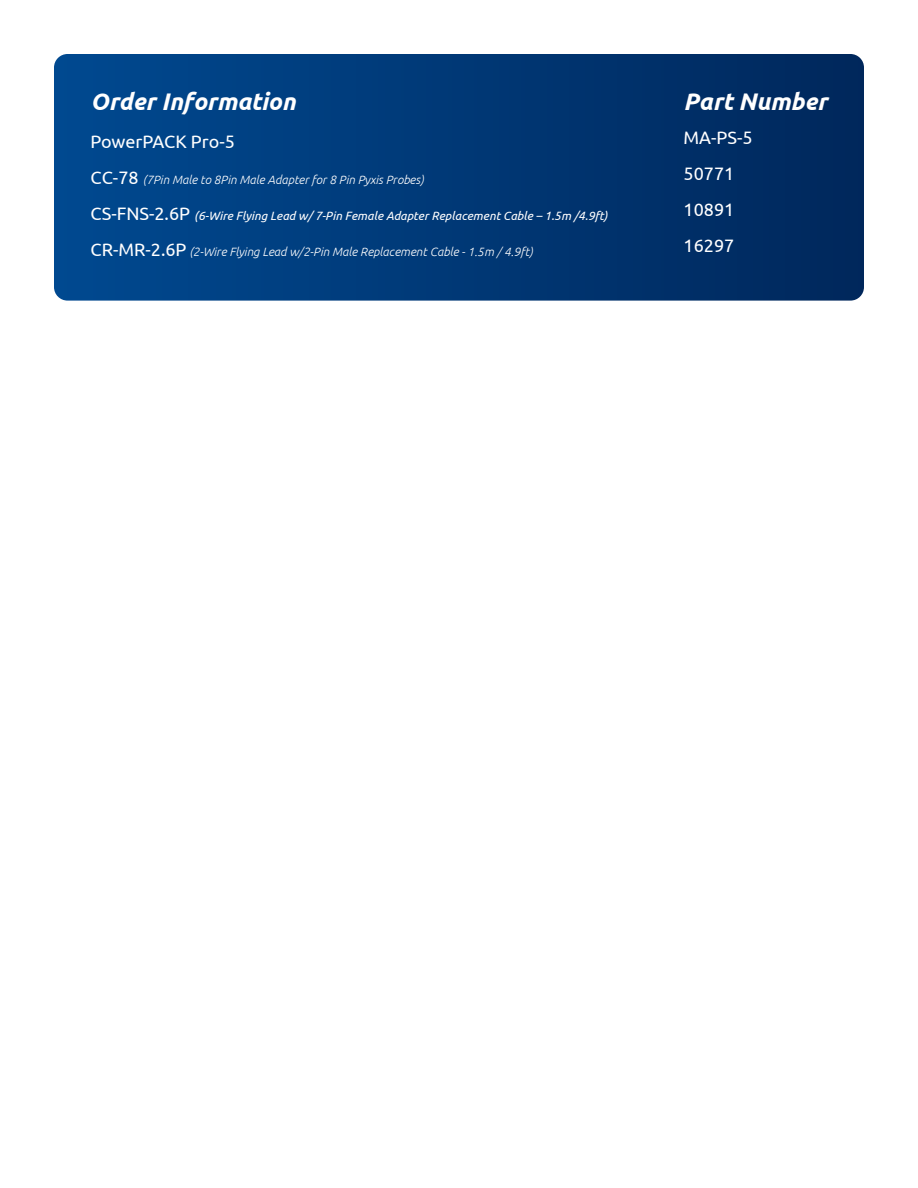
<style>
.page{position:relative;width:918px;height:1188px;background:#fff}
.page>*{position:absolute;margin:0;border:0;box-sizing:border-box;transform-origin:0 0}
.t1{font:italic 700 24px "Ubuntu";color:#fff}
.t2{font:18px "Ubuntu";color:#fff}
.t3{font:italic 300 12px "Ubuntu";color:#fff}
.t4{font:italic 12px "Ubuntu";color:#fff}
.s1{font-weight:400;font-style:normal;font-size:18px}
.s2{font-style:normal;font-size:18px}
</style>
<div class="page">
<svg style="left:54px;top:54px;width:810px;height:247px;background:#003876"></svg>
<p class="t1" style="left:91px;top:86px;width:206px">Order Information</p>
<p class="t1" style="left:684px;top:86px;width:145px">Part Number</p>
<p class="t2" style="left:91px;top:131px;width:146px">PowerPACK Pro-5</p>
<p class="t3" style="left:91px;top:172px;width:335px"><span class="s1">CC-78</span> (7Pin Male to 8Pin Male Adapter for 8 Pin Pyxis Probes)</p>
<p class="t4" style="left:91px;top:208px;width:519px"><span class="s2">CS-FNS-2.6P</span> (6-Wire Flying Lead w/ 7-Pin Female Adapter Replacement Cable – 1.5m /4.9ft)</p>
<p class="t3" style="left:91px;top:244px;width:444px"><span class="s1">CR-MR-2.6P</span> (2-Wire Flying Lead w/2-Pin Male Replacement Cable - 1.5m / 4.9ft)</p>
<p class="t2" style="left:684px;top:127px;width:71px">MA-PS-5</p>
<p class="t2" style="left:684px;top:163px;width:52px">50771</p>
<p class="t2" style="left:684px;top:199px;width:52px">10891</p>
<p class="t2" style="left:684px;top:235px;width:52px">16297</p>
</div>
